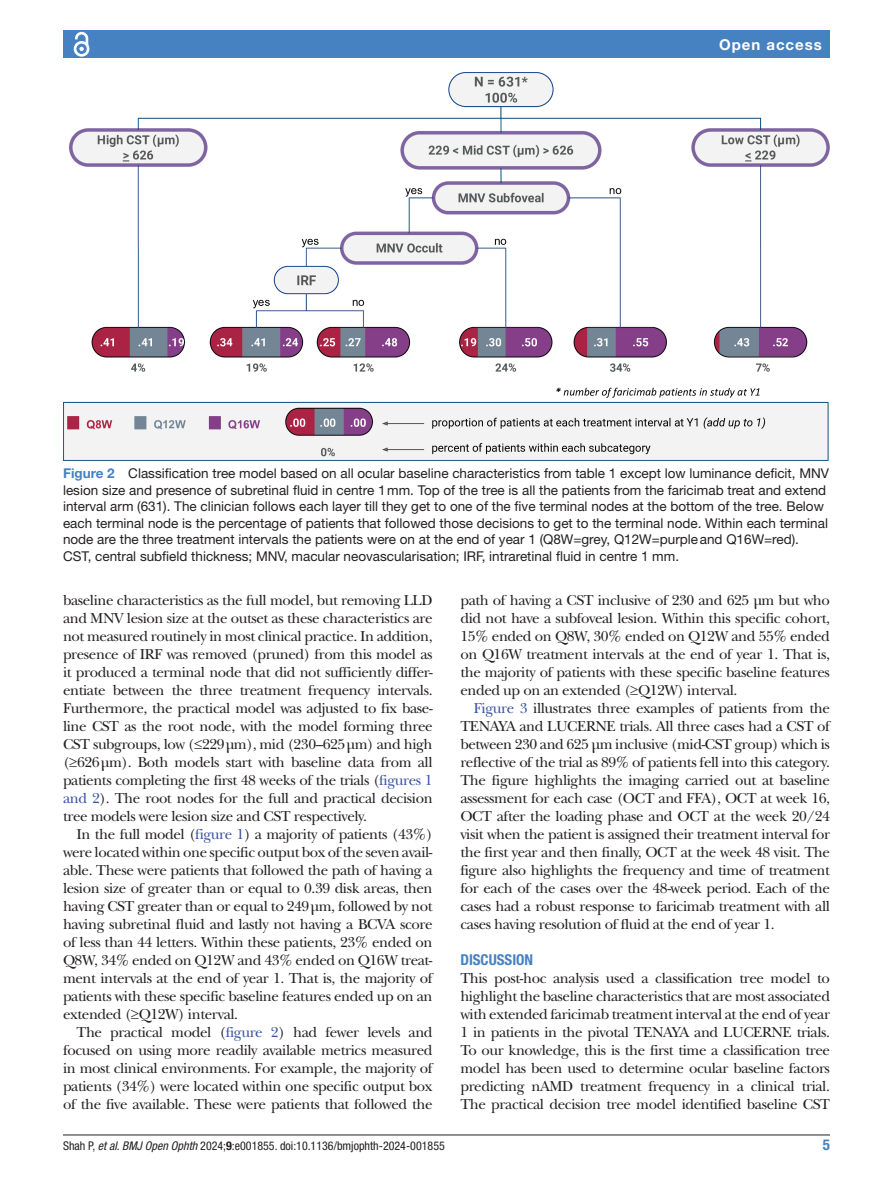
<style>
.page{position:relative;width:893px;height:1191px;background:#fff}
.page>*{position:absolute;margin:0;border:0;box-sizing:border-box;transform-origin:0 0}
.t1{font:15px/18px "New Baskerville";letter-spacing:-.025em;color:#231f20;text-align:justify}
.t2{font:700 condensed 15px "Helvetica Neue LT Std";color:#4681c2}
.t3{font:700 15px "Helvetica Neue LT Std";letter-spacing:.065em;color:#fff}
.t4{font:13.5px/16.5px "Helvetica Neue LT Std";color:#231f20}
.t5{font:condensed 12px "Helvetica Neue LT Std";color:#231f20}
.s1{font-weight:700;color:#4681c2}
.s2{color:#3853a3}
.s3{font-style:italic}
.s4{font-weight:700}
</style>
<div class="page">
<hr style="left:63px;top:1134px;width:767px;height:1px;background:#231f20">
<div style="left:63px;top:31px;width:767px;height:27px;background:#4681c2"></div>
<svg style="left:73px;top:31px;width:17px;height:26px"></svg>
<img style="left:63px;top:73px;width:767px;height:387px">
<p class="t3" style="left:719px;top:35px;width:104px">Open access</p>
<p class="t4" style="left:63px;top:465px;width:768px"><span class="s1">Figure 2</span> Classification tree model based on all ocular baseline characteristics from table 1 except low luminance deficit, MNV lesion size and presence of subretinal fluid in centre 1mm. Top of the tree is all the patients from the faricimab treat and extend interval arm (631). The clinician follows each layer till they get to one of the five terminal nodes at the bottom of the tree. Below each terminal node is the percentage of patients that followed those decisions to get to the terminal node. Within each terminal node are the three treatment intervals the patients were on at the end of year 1 (Q8W=grey, Q12W=purpleand Q16W=red).<br>CST, central subfield thickness; MNV, macular neovascularisation; IRF, intraretinal fluid in centre 1 mm.</p>
<p class="t1" style="left:63px;top:591px;width:371px">baseline characteristics as the full model, but removing LLD and MNV lesion size at the outset as these characteristics are not measured routinely in most clinical practice. In addition, presence of IRF was removed (pruned) from this model as it produced a terminal node that did not sufficiently differ&shy;entiate between the three treatment frequency intervals.<br>Furthermore, the practical model was adjusted to fix base&shy;line CST as the root node, with the model forming three CST subgroups, low (≤229µm), mid (230–625µm) and high (≥626µm). Both models start with baseline data from all patients completing the first 48 weeks of the trials (<span class="s2">figures 1 and 2</span>). The root nodes for the full and practical decision tree models were lesion size and CST respectively.</p>
<p class="t1" style="left:63px;top:825px;width:371px;text-indent:14px">In the full model (<span class="s2">figure 1</span>) a majority of patients (43%) were located within one specific output box of the seven avail&shy;able. These were patients that followed the path of having a lesion size of greater than or equal to 0.39 disk areas, then having CST greater than or equal to 249µm, followed by not having subretinal fluid and lastly not having a BCVA score of less than 44 letters. Within these patients, 23% ended on Q8W, 34% ended on Q12W and 43% ended on Q16W treat&shy;ment intervals at the end of year 1. That is, the majority of patients with these specific baseline features ended up on an extended (≥Q12W) interval.</p>
<p class="t1" style="left:63px;top:1023px;width:371px;text-indent:14px">The practical model (<span class="s2">figure 2</span>) had fewer levels and focused on using more readily available metrics measured in most clinical environments. For example, the majority of patients (34%) were located within one specific output box of the five available. These were patients that followed the</p>
<p class="t1" style="left:460px;top:591px;width:371px">path of having a CST inclusive of 230 and 625 µm but who did not have a subfoveal lesion. Within this specific cohort, 15% ended on Q8W, 30% ended on Q12W and 55% ended on Q16W treatment intervals at the end of year 1. That is, the majority of patients with these specific baseline features ended up on an extended (≥Q12W) interval.</p>
<p class="t1" style="left:460px;top:699px;width:371px;text-indent:14px"><span class="s2">Figure 3</span> illustrates three examples of patients from the TENAYA and LUCERNE trials. All three cases had a CST of between 230 and 625 µm inclusive (mid-CST group) which is reflective of the trial as 89% of patients fell into this category.<br>The figure highlights the imaging carried out at baseline assessment for each case (OCT and FFA), OCT at week 16, OCT after the loading phase and OCT at the week 20/24 visit when the patient is assigned their treatment interval for the first year and then finally, OCT at the week 48 visit. The figure also highlights the frequency and time of treatment for each of the cases over the 48-week period. Each of the cases had a robust response to faricimab treatment with all cases having resolution of fluid at the end of year 1.</p>
<p class="t2" style="left:460px;top:951px;width:74px">DISCUSSION</p>
<p class="t1" style="left:460px;top:969px;width:371px">This post-hoc analysis used a classification tree model to highlight the baseline characteristics that are most associated with extended faricimab treatment interval at the end of year 1 in patients in the pivotal TENAYA and LUCERNE trials.<br>To our knowledge, this is the first time a classification tree model has been used to determine ocular baseline factors predicting nAMD treatment frequency in a clinical trial.<br>The practical decision tree model identified baseline CST</p>
<p class="t5" style="left:63px;top:1138px;width:383px">Shah P, <span class="s3">et al</span>. <span class="s3">BMJ Open Ophth</span> 2024;<span class="s4">9</span>:e001855. doi:10.1136/bmjophth-2024-001855</p>
<p class="t2" style="left:823px;top:1135px;width:9px">5</p>
</div>
